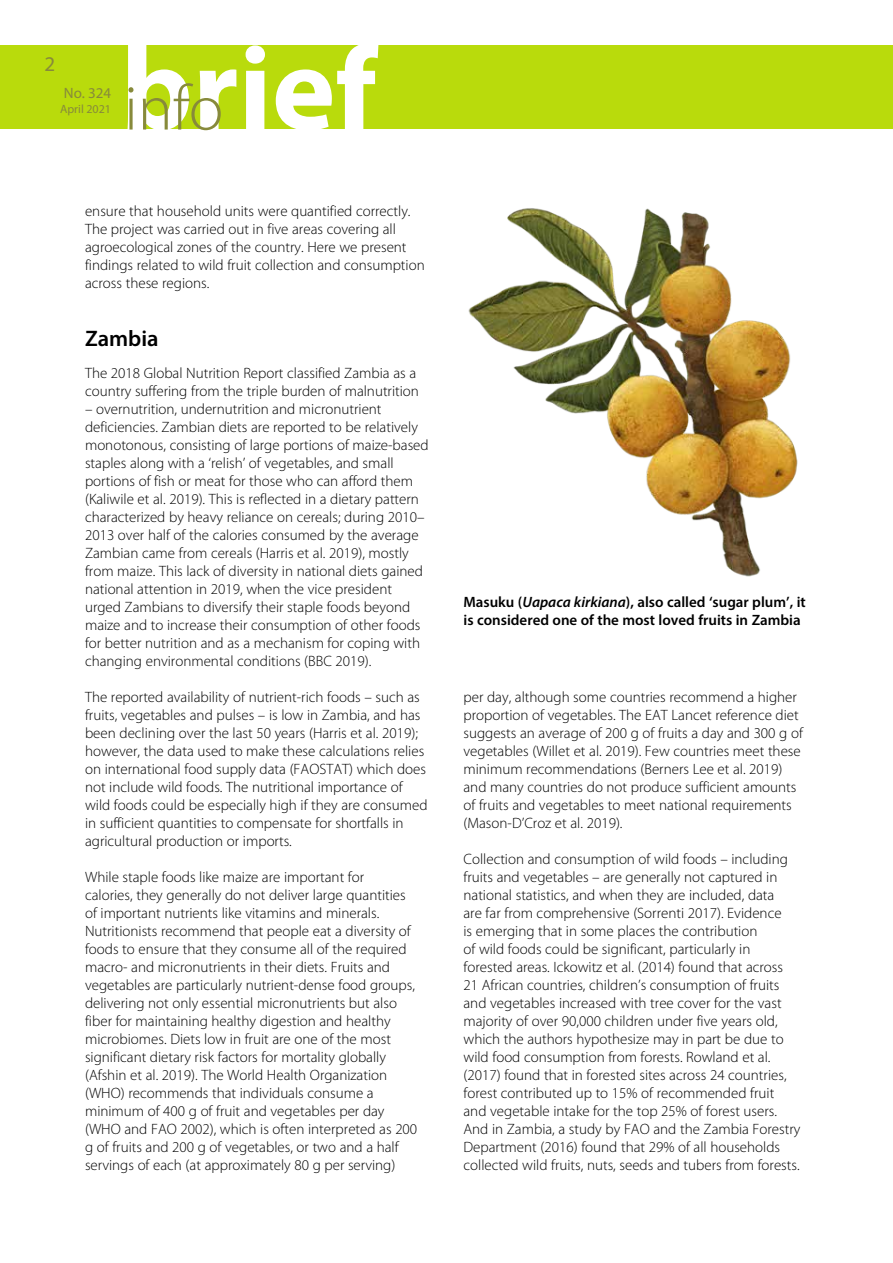
<style>
.page{position:relative;width:893px;height:1263px;background:#fff}
.page>*{position:absolute;margin:0;border:0;box-sizing:border-box;transform-origin:0 0}
.t1{font:600 22.5px "Myriad Pro";color:#000}
.t2{font:21px "Myriad Pro";color:#878a3b}
.t3{font:300 15px/18px "Myriad Pro";color:#000}
.t4{font:600 15px/18px "Myriad Pro";color:#000}
.t5{font:15px "Myriad Pro";color:#878a3b}
.t6{font:300 15px "Myriad Pro";color:#878a3b}
.t7{font:12px "Myriad Pro";color:#878a3b}
.s1{font-style:italic}
</style>
<div class="page">
<div style="left:0;top:45px;width:893px;height:84px;background:#b9db0c"></div>
<svg style="left:128px;top:45px;width:250px;height:85px"></svg>
<img style="left:468px;top:208px;width:330px;height:369px">
<h2 class="t2" style="left:45px;top:51px;width:12px">2</h2>
<p class="t5" style="left:64px;top:84px;width:49px">No. 324</p>
<p class="t7" style="left:60px;top:102px;width:52px">April 2021</p>
<p class="t6" style="left:73px;top:84px;width:39px">No. 0</p>
<p class="t3" style="left:85px;top:202px;width:341px">ensure that household units were quantified correctly.<br>The project was carried out in five areas covering all agroecological zones of the country. Here we present findings related to wild fruit collection and consumption across these regions.</p>
<h1 class="t1" style="left:85px;top:324px;width:75px">Zambia</h1>
<p class="t3" style="left:85px;top:364px;width:335px">The 2018 Global Nutrition Report classified Zambia as a country suffering from the triple burden of malnutrition</p>
<p class="t3" style="left:85px;top:400px;width:345px">– overnutrition, undernutrition and micronutrient deficiencies. Zambian diets are reported to be relatively monotonous, consisting of large portions of maize-based staples along with a ‘relish’ of vegetables, and small portions of fish or meat for those who can afford them (Kaliwile et al. 2019). This is reflected in a dietary pattern characterized by heavy reliance on cereals; during 2010– 2013 over half of the calories consumed by the average Zambian came from cereals (Harris et al. 2019), mostly from maize. This lack of diversity in national diets gained national attention in 2019, when the vice president urged Zambians to diversify their staple foods beyond maize and to increase their consumption of other foods for better nutrition and as a mechanism for coping with changing environmental conditions (BBC 2019).</p>
<p class="t3" style="left:85px;top:688px;width:344px">The reported availability of nutrient-rich foods – such as fruits, vegetables and pulses – is low in Zambia, and has been declining over the last 50 years (Harris et al. 2019); however, the data used to make these calculations relies on international food supply data (FAOSTAT) which does not include wild foods. The nutritional importance of wild foods could be especially high if they are consumed in sufficient quantities to compensate for shortfalls in agricultural production or imports.</p>
<p class="t3" style="left:85px;top:868px;width:334px">While staple foods like maize are important for<br>calories, they generally do not deliver large quantities of important nutrients like vitamins and minerals.<br>Nutritionists recommend that people eat a diversity of foods to ensure that they consume all of the required macro- and micronutrients in their diets. Fruits and vegetables are particularly nutrient-dense food groups, delivering not only essential micronutrients but also fiber for maintaining healthy digestion and healthy microbiomes. Diets low in fruit are one of the most significant dietary risk factors for mortality globally (Afshin et al. 2019). The World Health Organization (WHO) recommends that individuals consume a minimum of 400 g of fruit and vegetables per day (WHO and FAO 2002), which is often interpreted as 200 g of fruits and 200 g of vegetables, or two and a half servings of each (at approximately 80 g per serving)</p>
<p class="t4" style="left:463px;top:593px;width:344px">Masuku (<span class="s1">Uapaca kirkiana</span>), also called ‘sugar plum’, it is considered one of the most loved fruits in Zambia</p>
<p class="t3" style="left:463px;top:688px;width:341px">per day, although some countries recommend a higher proportion of vegetables. The EAT Lancet reference diet suggests an average of 200 g of fruits a day and 300 g of vegetables (Willet et al. 2019). Few countries meet these minimum recommendations (Berners Lee et al. 2019) and many countries do not produce sufficient amounts of fruits and vegetables to meet national requirements (Mason-D’Croz et al. 2019).</p>
<p class="t3" style="left:463px;top:850px;width:338px">Collection and consumption of wild foods – including fruits and vegetables – are generally not captured in national statistics, and when they are included, data<br>are far from comprehensive (Sorrenti 2017). Evidence<br>is emerging that in some places the contribution<br>of wild foods could be significant, particularly in forested areas. Ickowitz et al. (2014) found that across 21 African countries, children’s consumption of fruits and vegetables increased with tree cover for the vast majority of over 90,000 children under five years old, which the authors hypothesize may in part be due to wild food consumption from forests. Rowland et al. (2017) found that in forested sites across 24 countries, forest contributed up to 15% of recommended fruit and vegetable intake for the top 25% of forest users.<br>And in Zambia, a study by FAO and the Zambia Forestry Department (2016) found that 29% of all households collected wild fruits, nuts, seeds and tubers from forests.</p>
</div>
